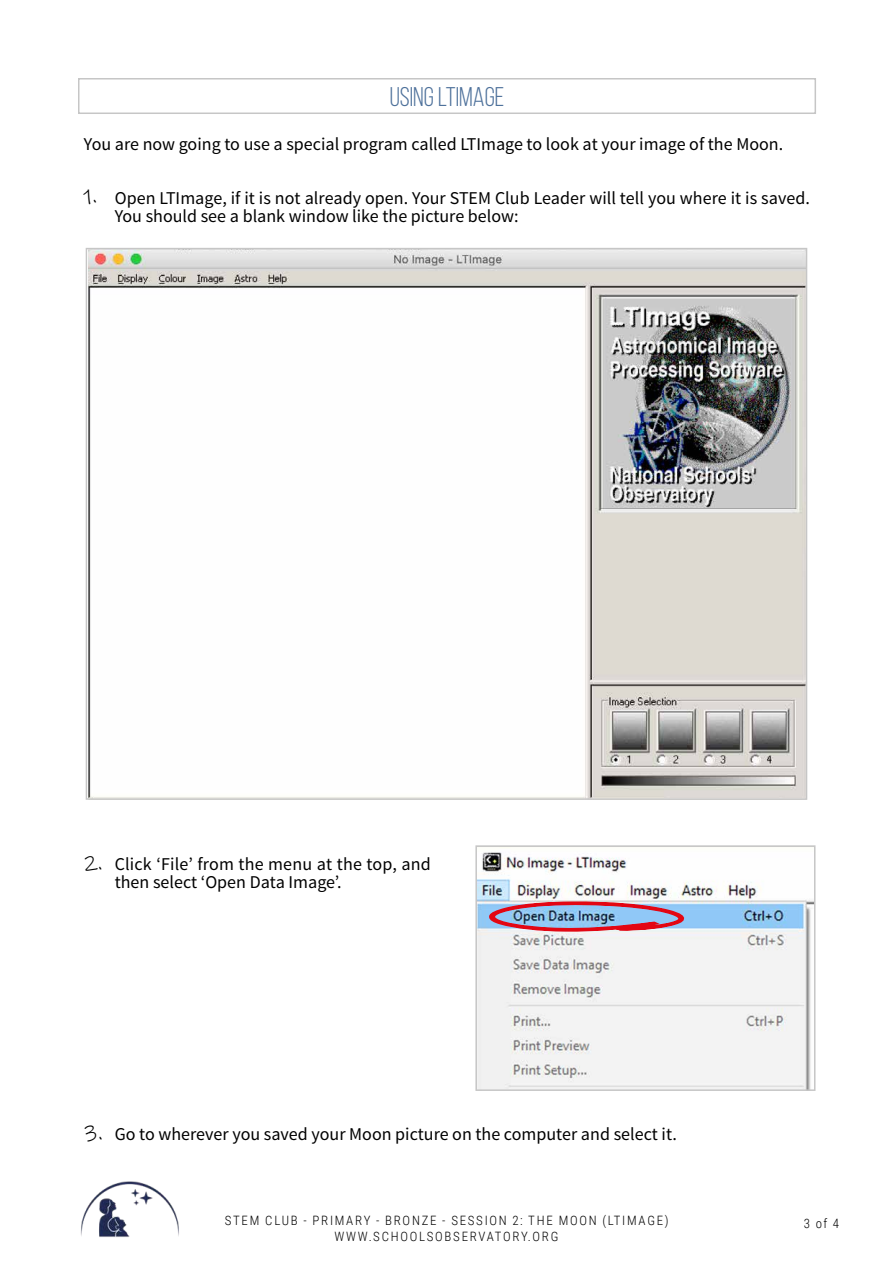
<style>
.page{position:relative;width:893px;height:1263px;background:#fff}
.page>*{position:absolute;margin:0;border:0;box-sizing:border-box;transform-origin:0 0}
.Heading_for_Steps{font:27px "Bebas Neue";color:#4e719b}
.LearnObs_Number{font:21px "Ink Free";color:#000}
.Body_Text{font:18px/18px "Source Sans Pro";color:#000}
.t1{font:300 12.9px "Roboto Condensed";letter-spacing:.135em;color:#000}
</style>
<div class="page">
<img style="left:80px;top:1181px;width:99px;height:56px">
<img style="left:88px;top:250px;width:717px;height:548px">
<img style="left:478px;top:852px;width:334px;height:236px">
<div style="left:475px;top:845px;width:340px;height:246px;border:2px solid #c6c6c6"></div>
<img style="left:490px;top:900px;width:198px;height:34px">
<div style="left:78px;top:78px;width:738px;height:36px;background:#fff;border:2px solid #c6c6c6"></div>
<p class="Heading_for_Steps" style="left:390px;top:82px;width:116px">USING LTIMAGE</p>
<p class="Body_Text" style="left:84px;top:135px;width:701px">You are now going to use a special program called LTImage to look at your image of the Moon.</p>
<p class="LearnObs_Number" style="left:83px;top:182px;width:15px">1.</p>
<p class="Body_Text" style="left:115px;top:189px;width:697px">Open LTImage, if it is not already open. Your STEM Club Leader will tell you where it is saved.<br>You should see a blank window like the picture below:</p>
<p class="LearnObs_Number" style="left:83px;top:848px;width:20px">2.</p>
<p class="Body_Text" style="left:115px;top:855px;width:318px">Click ‘File’ from the menu at the top, and then select ‘Open Data Image’.</p>
<p class="LearnObs_Number" style="left:83px;top:1119px;width:21px">3.</p>
<p class="Body_Text" style="left:115px;top:1125px;width:564px">Go to wherever you saved your Moon picture on the computer and select it.</p>
<p class="t1" style="left:225px;top:1212px;width:445px">STEM CLUB - PRIMARY - BRONZE - SESSION 2: THE MOON (LTIMAGE)</p>
<p class="t1" style="left:804px;top:1214px;width:37px">3 of 4</p>
<p class="t1" style="left:335px;top:1227px;width:225px">WWW.SCHOOLSOBSERVATORY.ORG</p>
</div>
